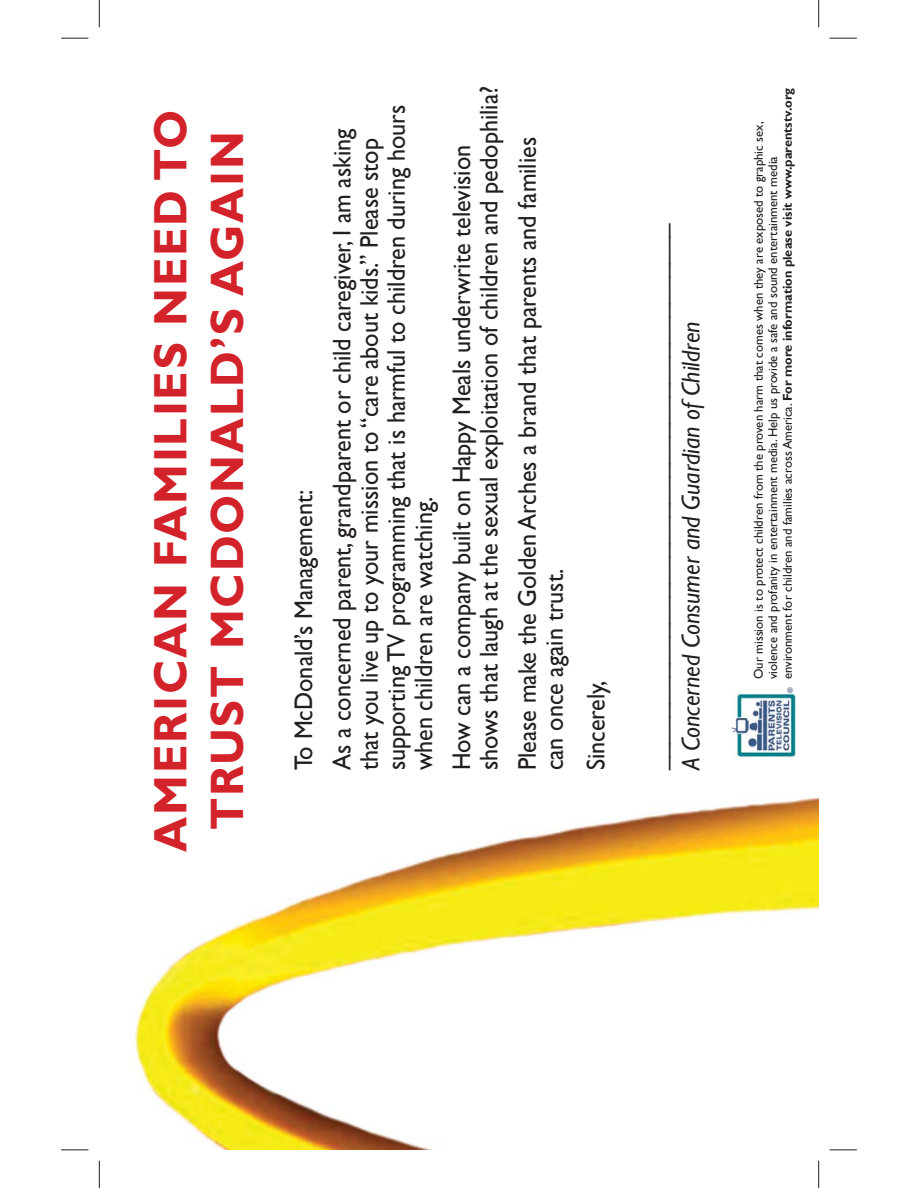
<style>
.page{position:relative;width:918px;height:1188px;background:#fff}
.page>*{position:absolute;margin:0;border:0;box-sizing:border-box;transform-origin:0 0}
.t1{font:700 47.25px/56.7px "Gill Sans Std";letter-spacing:.04em;color:#d3232a;text-align:center;scale:.95 1}
.t2{font:25.5px/27.3px "Gill Sans";color:#231f20;scale:.95 1}
.t3{font:italic 25.5px "Gill Sans";color:#231f20;scale:.95 1}
.t4{font:12.75px/14.5px "Gill Sans";color:#231f20}
.s1{font-weight:700}
</style>
<div class="page">
<img style="left:134px;top:727px;width:685px;height:423px">
<img style="left:732px;top:687px;width:65px;height:71px">
<svg style="left:99px;top:1161px;width:1px;height:27px"></svg>
<svg style="left:99px;top:0;width:1px;height:27px"></svg>
<svg style="left:818px;top:1161px;width:1px;height:27px"></svg>
<svg style="left:818px;top:0;width:1px;height:27px"></svg>
<svg style="left:61px;top:1150px;width:27px;height:1px"></svg>
<svg style="left:830px;top:1150px;width:27px;height:1px"></svg>
<svg style="left:61px;top:38px;width:27px;height:1px"></svg>
<svg style="left:830px;top:38px;width:27px;height:1px"></svg>
<h1 class="t1" style="left:142px;top:852px;width:782px;rotate:-90deg">AMERICAN FAMILIES NEED TO<br>TRUST MCDONALD’S AGAIN</h1>
<p class="t2" style="left:355px;top:770px;width:702px;rotate:-90deg">that you live up to your mission to “care about kids.” Please stop supporting TV programming that is harmful to children during hours when children are watching.</p>
<p class="t2" style="left:284px;top:770px;width:677px;line-height:38.1px;rotate:-90deg">To McDonald’s Management:<br>As a concerned parent, grandparent or child caregiver, I am asking</p>
<p class="t2" style="left:448px;top:770px;width:722px;rotate:-90deg">How can a company built on Happy Meals underwrite television shows that laugh at the sexual exploitation of children and pedophilia?</p>
<p class="t2" style="left:513px;top:770px;width:668px;rotate:-90deg">Please make the Golden Arches a brand that parents and families can once again trust.</p>
<p class="t2" style="left:582px;top:770px;width:96px;rotate:-90deg">Sincerely,</p>
<p class="t2" style="left:643px;top:770px;width:578px;rotate:-90deg">_________________________________________</p>
<p class="t3" style="left:676px;top:770px;width:474px;rotate:-90deg">A Concerned Consumer and Guardian of Children</p>
<p class="t4" style="left:751px;top:679px;width:593px;rotate:-90deg">Our mission is to protect children from the proven harm that comes when they are exposed to graphic sex, violence and profanity in entertainment media. Help us provide a safe and sound entertainment media<br>environment for children and families across America. <span class="s1">For more information please visit www.parentstv.org</span></p>
</div>
